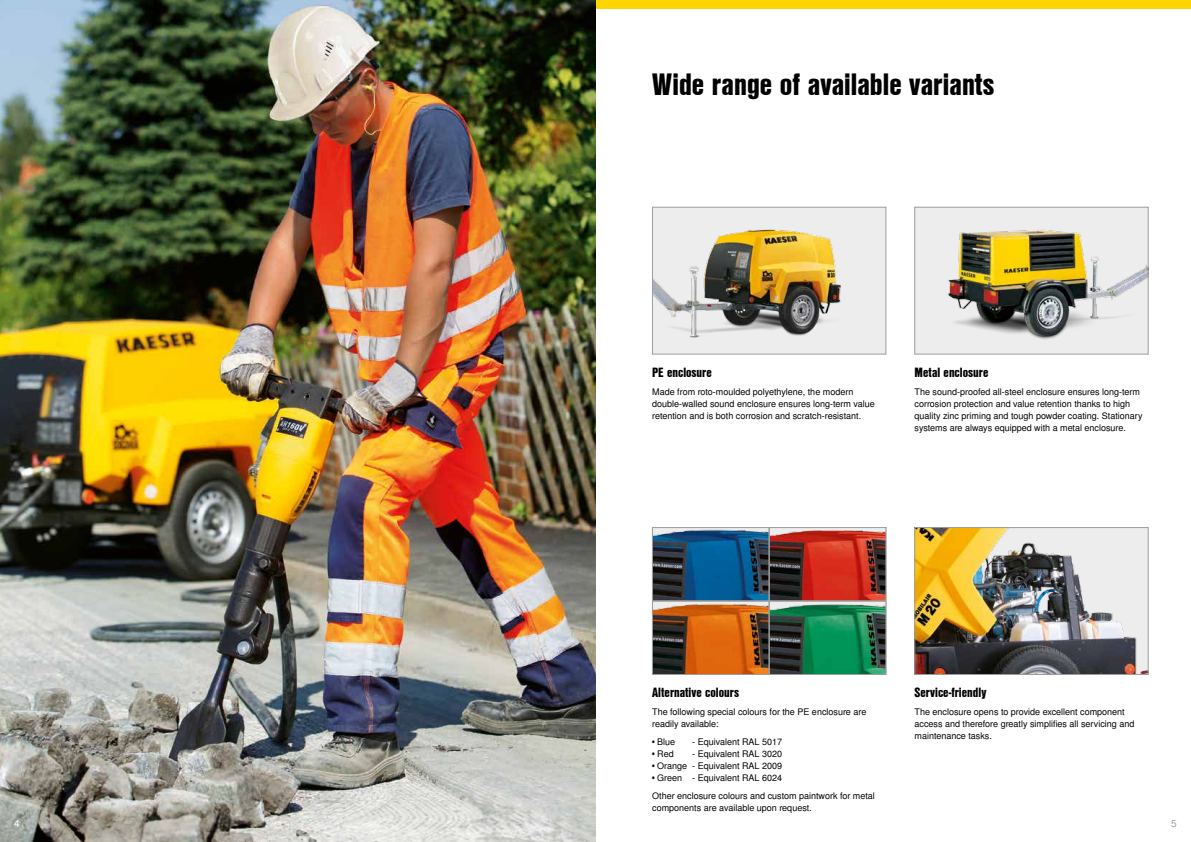
<style>
.page{position:relative;width:1191px;height:842px;background:#fff}
.page>*{position:absolute;margin:0;border:0;box-sizing:border-box;transform-origin:0 0}
.t1{font:30px "Nimbus San L Bla Con";color:#000}
.t2{font:13px "Nimbus San L Bla Con";color:#000}
.t3{font:10px "Nimbus San L";color:#fff}
.t4{font:10px "Nimbus San L";color:#9d9d9c}
.t5{font:9px/12px "Nimbus San L";color:#000}
.s1{font-family:"Nimbus San L Reg Con"}
</style>
<div class="page">
<div style="left:652px;top:207px;width:234px;height:147px;background:#ededed"></div>
<img style="left:654px;top:229px;width:187px;height:109px">
<div style="left:652px;top:207px;width:234px;height:147px;border:1px solid #9d9d9c"></div>
<img style="left:916px;top:529px;width:230px;height:144px">
<div style="left:914px;top:527px;width:234px;height:148px;border:1px solid #9d9d9c"></div>
<div style="left:595px;top:0;width:596px;height:9px;background:#ffd500"></div>
<img style="left:0;top:0;width:595px;height:842px">
<div style="left:914px;top:207px;width:234px;height:147px;background:#ededed"></div>
<img style="left:948px;top:229px;width:198px;height:111px">
<div style="left:914px;top:207px;width:234px;height:147px;border:1px solid #9d9d9c"></div>
<img style="left:654px;top:529px;width:113px;height:70px">
<div style="left:652px;top:527px;width:117px;height:74px;border:1px solid #9d9d9c"></div>
<img style="left:654px;top:603px;width:113px;height:70px">
<div style="left:652px;top:601px;width:117px;height:74px;border:1px solid #9d9d9c"></div>
<img style="left:771px;top:529px;width:113px;height:70px">
<div style="left:769px;top:527px;width:117px;height:74px;border:1px solid #9d9d9c"></div>
<img style="left:771px;top:603px;width:113px;height:70px">
<div style="left:769px;top:601px;width:117px;height:74px;border:1px solid #9d9d9c"></div>
<h1 class="t1" style="left:652px;top:61px;width:344px">Wide range of available variants</h1>
<h2 class="t2" style="left:652px;top:362px;width:61px">PE enclosure</h2>
<p class="t5" style="left:652px;top:386px;width:224px">Made from roto-moulded polyethylene, the modern double-walled sound enclosure ensures long-term value retention and is both corrosion and scratch-resistant.</p>
<h2 class="t2" style="left:914px;top:362px;width:75px">Metal enclosure</h2>
<p class="t5" style="left:914px;top:386px;width:230px">The sound-proofed all-steel enclosure ensures long-term corrosion protection and value retention thanks to high quality zinc priming and tough powder coating. Stationary systems are always equipped with a metal enclosure.</p>
<h2 class="t2" style="left:652px;top:682px;width:88px">Alternative colours</h2>
<p class="t5" style="left:652px;top:706px;width:216px">The following special colours for the PE enclosure are readily available:</p>
<p class="t5" style="left:652px;top:736px;width:25px"><span class="s1">•</span> Blue</p>
<p class="t5" style="left:692px;top:736px;width:91px">- Equivalent RAL 5017</p>
<p class="t5" style="left:652px;top:748px;width:23px"><span class="s1">•</span> Red</p>
<p class="t5" style="left:692px;top:748px;width:91px">- Equivalent RAL 3020</p>
<p class="t5" style="left:652px;top:760px;width:131px"><span class="s1">•</span> Orange - Equivalent RAL 2009</p>
<p class="t5" style="left:652px;top:769px;width:224px;line-height:18px"><span class="s1">•</span> Green - Equivalent RAL 6024<br>Other enclosure colours and custom paintwork for metal</p>
<p class="t5" style="left:652px;top:802px;width:161px">components are available upon request.</p>
<h2 class="t2" style="left:914px;top:682px;width:73px">Service-friendly</h2>
<p class="t5" style="left:914px;top:706px;width:221px">The enclosure opens to provide excellent component access and therefore greatly simplifies all servicing and maintenance tasks.</p>
<p class="t3" style="left:14px;top:817px;width:7px">4</p>
<p class="t4" style="left:1171px;top:817px;width:7px">5</p>
</div>
